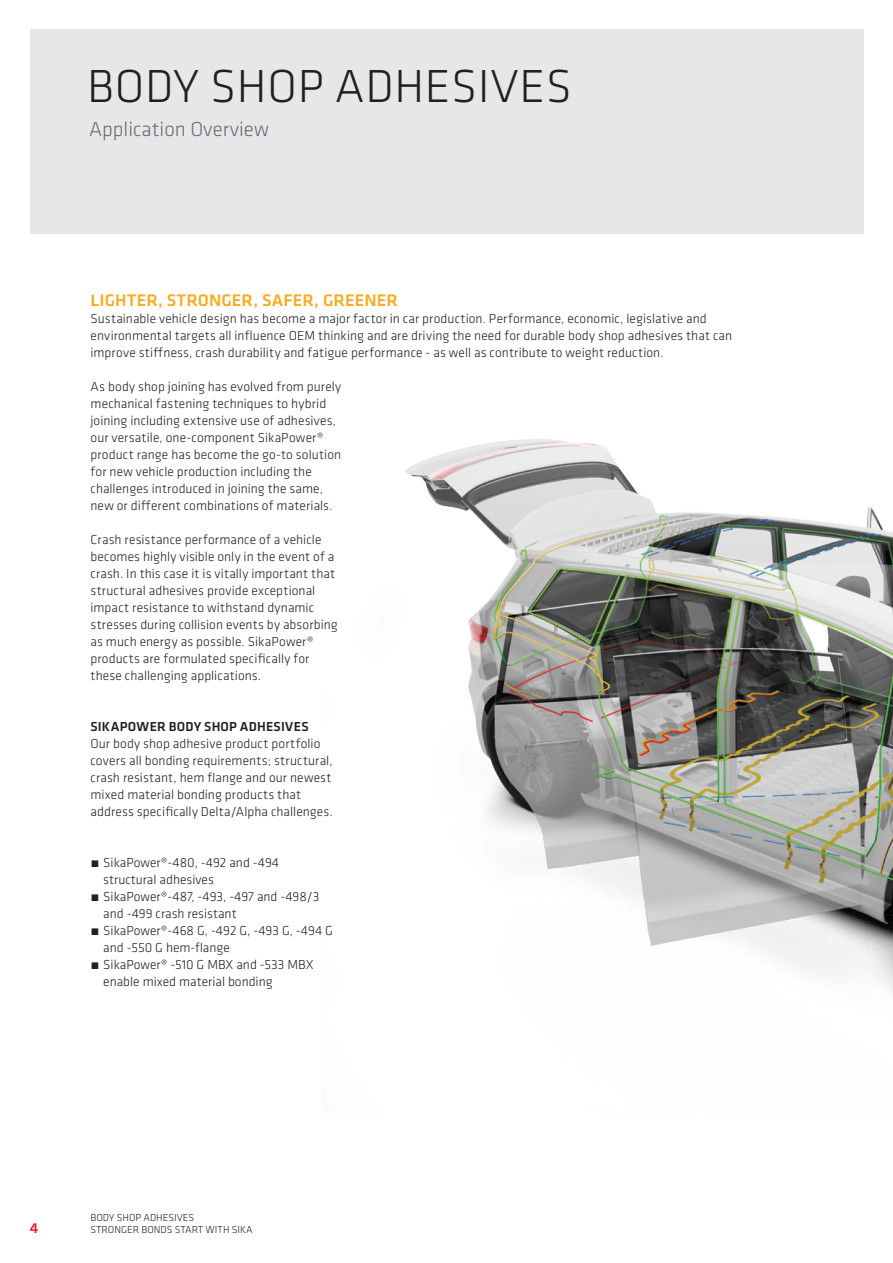
<style>
.page{position:relative;width:893px;height:1263px;background:#fff}
.page>*{position:absolute;margin:0;border:0;box-sizing:border-box;transform-origin:0 0}
.SI_Klavica_HL1{font:300 48px "Klavika";letter-spacing:.015em;color:#231f20}
.SI_Klavica_Subline{font:300 21px "Klavika";color:#6c6d70}
.SI__Klavica_Lead{font:500 17.4px "Klavika";letter-spacing:.005em;color:#faab24}
.t1{font:500 15px "Klavika";color:#ee1d23}
.SI_Klavika_copy{font:300 13.5px/17px "Klavika";letter-spacing:.005em;color:#231f20}
.SI_Klavika_copy-2{font:500 13.5px "Klavika";letter-spacing:.015em;color:#231f20}
.t2{font:300 10.5px/12.6px "Klavika";color:#231f20}
</style>
<div class="page">
<img style="left:405px;top:439px;width:488px;height:552px">
<div style="left:30px;top:30px;width:833px;height:204px;background:#e6e7e9"></div>
<p class="SI_Klavica_HL1" style="left:87px;top:57px;width:486px">BODY SHOP ADHESIVES</p>
<p class="SI_Klavica_Subline" style="left:89px;top:116px;width:181px">Application Overview</p>
<p class="SI__Klavica_Lead" style="left:91px;top:289px;width:309px">LIGHTER, STRONGER, SAFER, GREENER</p>
<p class="SI_Klavika_copy" style="left:91px;top:310px;width:643px">Sustainable vehicle design has become a major factor in car production. Performance, economic, legislative and environmental targets all influence OEM thinking and are driving the need for durable body shop adhesives that can improve stiffness, crash durability and fatigue performance - as well as contribute to weight reduction.</p>
<p class="SI_Klavika_copy" style="left:91px;top:378px;width:252px">As body shop joining has evolved from purely mechanical fastening techniques to hybrid joining including extensive use of adhesives, our versatile, one-component SikaPower® product range has become the go-to solution for new vehicle production including the challenges introduced in joining the same, new or different combinations of materials.</p>
<p class="SI_Klavika_copy" style="left:91px;top:531px;width:249px">Crash resistance performance of a vehicle becomes highly visible only in the event of a crash. In this case it is vitally important that structural adhesives provide exceptional impact resistance to withstand dynamic stresses during collision events by absorbing as much energy as possible. SikaPower® products are formulated specifically for these challenging applications.</p>
<p class="SI_Klavika_copy-2" style="left:91px;top:718px;width:220px">SIKAPOWER BODY SHOP ADHESIVES</p>
<p class="SI_Klavika_copy" style="left:91px;top:735px;width:244px">Our body shop adhesive product portfolio covers all bonding requirements; structural, crash resistant, hem flange and our newest mixed material bonding products that address specifically Delta/Alpha challenges.</p>
<p class="SI_Klavika_copy" style="left:103px;top:854px;width:177px;text-indent:-13px">́ SikaPower®-480, -492 and -494 structural adhesives</p>
<p class="SI_Klavika_copy" style="left:103px;top:888px;width:218px;text-indent:-13px">́ SikaPower®-487, -493, -497 and -498/3 and -499 crash resistant</p>
<p class="SI_Klavika_copy" style="left:103px;top:922px;width:231px;text-indent:-13px">́ SikaPower®-468 G, -492 G, -493 G, -494 G and -550 G hem-flange</p>
<p class="SI_Klavika_copy" style="left:103px;top:956px;width:212px;text-indent:-13px">́ SikaPower® -510 G MBX and -533 MBX enable mixed material bonding</p>
<p class="t1" style="left:30px;top:1218px;width:10px">4</p>
<p class="t2" style="left:91px;top:1211px;width:164px">BODY SHOP ADHESIVES<br>STRONGER BONDS START WITH SIKA</p>
</div>
